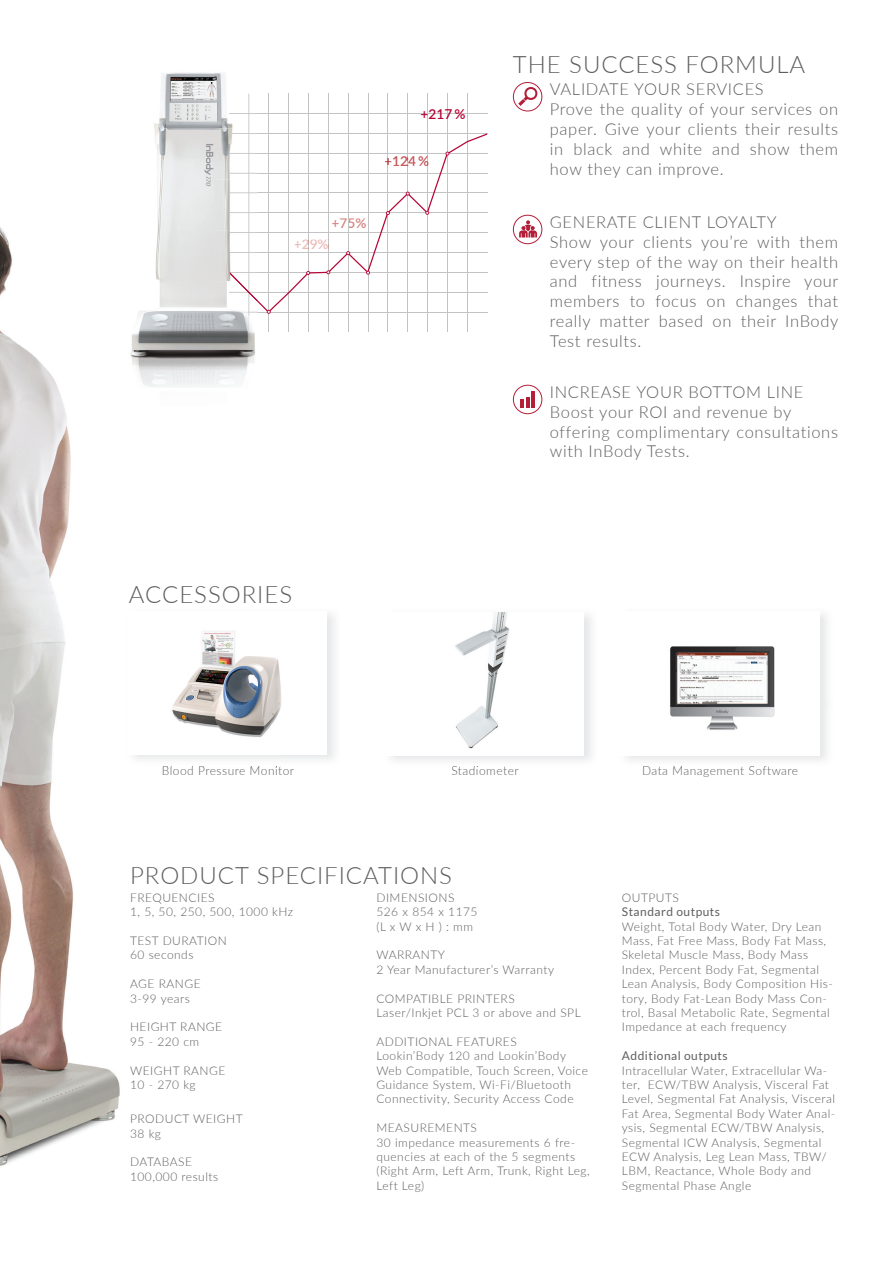
<style>
.page{position:relative;width:893px;height:1263px;background:#fff}
.page>*{position:absolute;margin:0;border:0;box-sizing:border-box;transform-origin:0 0}
.t1{font:300 24px "Lato";letter-spacing:.04em;color:#5d5f5e}
.t2{font:300 16.5px/19.8px "Lato";letter-spacing:.04em;color:#5d5f5e}
.t3{font:600 13.65px "Lato";color:#c45256}
.t4{font:600 13.65px "Lato";color:#b50536}
.t5{font:600 13.65px "Lato";color:#d68480}
.t6{font:600 13.65px "Lato";color:#eabcb7}
.t7{font:300 12px/14.4px "Lato";letter-spacing:.04em;color:#5d5f5e}
.t8{font:12px "Lato";letter-spacing:.04em;color:#5d5f5e}
.s1{color:#bb4751}
.s2{color:#c59a96}
</style>
<div class="page">
<img style="left:0;top:227px;width:120px;height:939px">
<hr style="left:268px;top:94px;width:1px;height:238px;background:#c3c3c3">
<hr style="left:288px;top:94px;width:1px;height:238px;background:#c3c3c3">
<hr style="left:308px;top:94px;width:1px;height:238px;background:#c3c3c3">
<hr style="left:328px;top:94px;width:1px;height:238px;background:#c3c3c3">
<hr style="left:348px;top:94px;width:1px;height:238px;background:#c3c3c3">
<hr style="left:368px;top:94px;width:1px;height:238px;background:#c3c3c3">
<hr style="left:388px;top:94px;width:1px;height:238px;background:#c3c3c3">
<hr style="left:407px;top:94px;width:1px;height:238px;background:#c3c3c3">
<hr style="left:427px;top:94px;width:1px;height:238px;background:#c3c3c3">
<hr style="left:447px;top:94px;width:1px;height:238px;background:#c3c3c3">
<hr style="left:467px;top:94px;width:1px;height:238px;background:#c3c3c3">
<hr style="left:229px;top:113px;width:258px;height:1px;background:#c3c3c3">
<svg style="left:257px;top:133px;width:230px;height:180px"></svg>
<svg style="left:267px;top:310px;width:4px;height:4px"></svg>
<svg style="left:306px;top:271px;width:4px;height:4px"></svg>
<svg style="left:326px;top:270px;width:4px;height:4px"></svg>
<svg style="left:346px;top:251px;width:4px;height:4px"></svg>
<svg style="left:366px;top:271px;width:4px;height:4px"></svg>
<svg style="left:386px;top:211px;width:4px;height:4px"></svg>
<svg style="left:406px;top:192px;width:4px;height:4px"></svg>
<svg style="left:425px;top:211px;width:4px;height:4px"></svg>
<svg style="left:445px;top:152px;width:4px;height:4px"></svg>
<img style="left:130px;top:72px;width:127px;height:315px">
<img style="left:249px;top:94px;width:1px;height:238px">
<svg style="left:229px;top:113px;width:28px;height:1px"></svg>
<svg style="left:229px;top:133px;width:28px;height:1px"></svg>
<svg style="left:229px;top:153px;width:28px;height:1px"></svg>
<svg style="left:229px;top:173px;width:28px;height:1px"></svg>
<svg style="left:229px;top:193px;width:28px;height:1px"></svg>
<svg style="left:229px;top:212px;width:28px;height:1px"></svg>
<svg style="left:229px;top:232px;width:28px;height:1px"></svg>
<svg style="left:229px;top:252px;width:28px;height:1px"></svg>
<svg style="left:229px;top:312px;width:28px;height:1px"></svg>
<img style="left:229px;top:272px;width:28px;height:30px">
<div style="left:513px;top:82px;width:29px;height:29px;border:1px solid #b41e39;border-radius:50%"></div>
<svg style="left:518px;top:86px;width:20px;height:20px"></svg>
<div style="left:513px;top:215px;width:29px;height:29px;border:1px solid #b41e39;border-radius:50%"></div>
<svg style="left:519px;top:220px;width:18px;height:17px"></svg>
<div style="left:513px;top:385px;width:29px;height:29px;border:1px solid #b41e39;border-radius:50%"></div>
<svg style="left:520px;top:399px;width:4px;height:9px"></svg>
<hr style="left:526px;top:397px;width:4px;height:11px;background:#b41e39">
<hr style="left:531px;top:391px;width:4px;height:17px;background:#b41e39">
<img style="left:454px;top:612px;width:56px;height:138px">
<img style="left:163px;top:766px;width:114px;height:1px">
<img style="left:171px;top:612px;width:156px;height:126px">
<img style="left:643px;top:766px;width:126px;height:2px">
<img style="left:668px;top:646px;width:107px;height:85px">
<p class="t4" style="left:421px;top:104px;width:46px">+217 %</p>
<p class="t3" style="left:384px;top:151px;width:46px">+1 4<span class="s1">2</span> %</p>
<p class="t5" style="left:332px;top:213px;width:36px">+75%</p>
<p class="t6" style="left:294px;top:234px;width:38px">+29<span class="s2">%</span></p>
<h1 class="t1" style="left:513px;top:48px;width:294px">THE SUCCESS FORMULA</h1>
<h2 class="t2" style="left:550px;top:79px;width:290px">VALIDATE YOUR SERVICES<br>Prove the quality of your services on paper. Give your clients their results in black and white and show them how they can improve.</h2>
<h2 class="t2" style="left:550px;top:212px;width:290px">GENERATE CLIENT LOYALTY<br>Show your clients you’re with them every step of the way on their health and fitness journeys. Inspire your members to focus on changes that really matter based on their InBody<br>Test results.</h2>
<h2 class="t2" style="left:550px;top:382px;width:290px">INCREASE YOUR BOTTOM LINE<br>Boost your ROI and revenue by offering complimentary consultations with InBody Tests.</h2>
<h1 class="t1" style="left:129px;top:578px;width:165px">ACCESSORIES</h1>
<p class="t7" style="left:162px;top:763px;width:134px">Blood Pressure Monitor</p>
<p class="t7" style="left:451px;top:763px;width:69px">Stadiometer</p>
<p class="t7" style="left:642px;top:763px;width:158px">Data Management Software</p>
<h1 class="t1" style="left:130px;top:858px;width:323px">PRODUCT SPECIFICATIONS</h1>
<p class="t7" style="left:130px;top:890px;width:165px">FREQUENCIES<br>1, 5, 50, 250, 500, 1000 kHz</p>
<p class="t7" style="left:130px;top:933px;width:98px">TEST DURATION<br>60 seconds</p>
<p class="t7" style="left:130px;top:976px;width:72px">AGE RANGE<br>3-99 years</p>
<p class="t7" style="left:130px;top:1019px;width:94px">HEIGHT RANGE<br>95 - 220 cm</p>
<p class="t7" style="left:130px;top:1063px;width:97px">WEIGHT RANGE<br>10 - 270 kg</p>
<p class="t7" style="left:130px;top:1111px;width:114px">PRODUCT WEIGHT<br>38 kg</p>
<p class="t7" style="left:130px;top:1154px;width:90px">DATABASE<br>100,000 results</p>
<p class="t7" style="left:376px;top:890px;width:103px">DIMENSIONS<br>526 x 854 x 1175 (L x W x H ) : mm</p>
<p class="t7" style="left:376px;top:947px;width:179px">WARRANTY<br>2 Year Manufacturer’s Warranty</p>
<p class="t7" style="left:376px;top:991px;width:206px">COMPATIBLE PRINTERS<br>Laser/Inkjet PCL 3 or above and SPL</p>
<p class="t7" style="left:376px;top:1034px;width:213px">ADDITIONAL FEATURES<br>Lookin’Body 120 and Lookin’Body<br>Web Compatible, Touch Screen, Voice<br>Guidance System, Wi-Fi/Bluetooth<br>Connectivity, Security Access Code</p>
<p class="t7" style="left:376px;top:1120px;width:215px">MEASUREMENTS<br>30 impedance measurements 6 fre&shy;quencies at each of the 5 segments (Right Arm, Left Arm, Trunk, Right Leg,<br>Left Leg)</p>
<p class="t7" style="left:622px;top:890px;width:59px">OUTPUTS</p>
<p class="t8" style="left:622px;top:905px;width:100px">Standard outputs</p>
<p class="t7" style="left:622px;top:919px;width:213px">Weight, Total Body Water, Dry Lean Mass, Fat Free Mass, Body Fat Mass, Skeletal Muscle Mass, Body Mass Index, Percent Body Fat, Segmental Lean Analysis, Body Composition His&shy;tory, Body Fat-Lean Body Mass Con&shy;trol, Basal Metabolic Rate, Segmental Impedance at each frequency</p>
<p class="t8" style="left:622px;top:1049px;width:107px">Additional outputs</p>
<p class="t7" style="left:622px;top:1063px;width:215px">Intracellular Water, Extracellular Wa&shy;ter, ECW/TBW Analysis, Visceral Fat Level, Segmental Fat Analysis, Visceral Fat Area, Segmental Body Water Anal&shy;ysis, Segmental ECW/TBW Analysis, Segmental ICW Analysis, Segmental ECW Analysis, Leg Lean Mass, TBW/ LBM, Reactance, Whole Body and Segmental Phase Angle</p>
</div>
